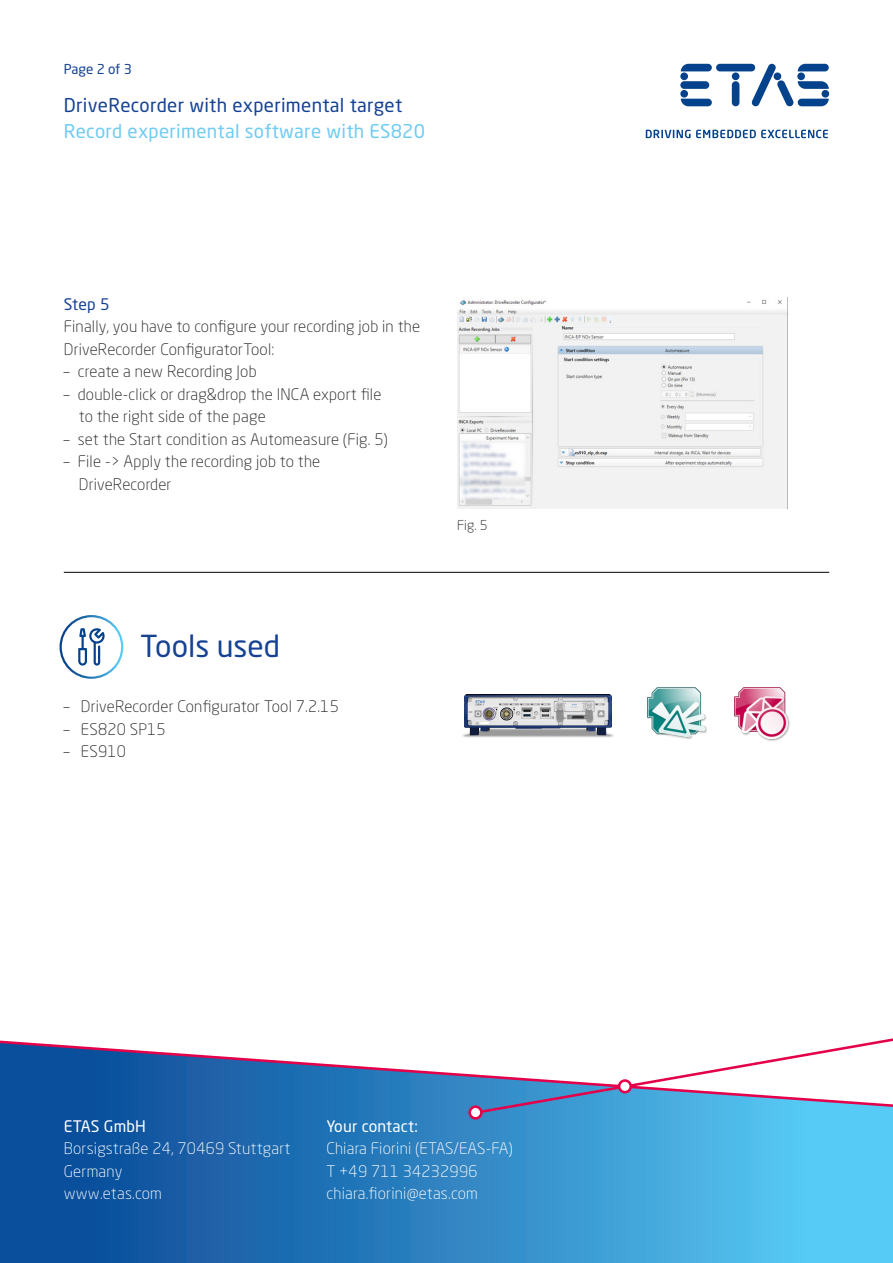
<style>
.page{position:relative;width:893px;height:1263px;background:#fff}
.page>*{position:absolute;margin:0;border:0;box-sizing:border-box;transform-origin:0 0}
.t1{font:30px "Neo Sans W1 G";color:#164293}
.Translated_Article{font:18.75px "Neo Sans W1 G";letter-spacing:.015em;color:#164293}
.Translated_Article-2{font:18.75px "Neo Sans W1 G";letter-spacing:.015em;color:#70cbf3}
.t2{font:300 15.75px/22.5px "Neo Sans W1 G";letter-spacing:.015em;color:#231f20}
.t3{font:300 15.75px "Neo Sans W1 G";letter-spacing:.015em;color:#fff}
.t4{font:15.75px "Neo Sans W1 G";letter-spacing:.015em;color:#fff}
.t5{font:15.75px "Neo Sans W1 G";color:#164293}
.t6{font:13.5px "Neo Sans W1 G";letter-spacing:-.01em;color:#164293}
.t7{font:300 13.5px "Neo Sans W1 G";color:#231f20}
</style>
<div class="page">
<svg style="left:646px;top:130px;width:182px;height:8px"></svg>
<svg style="left:680px;top:64px;width:149px;height:43px"></svg>
<svg style="left:0;top:1108px;width:893px;height:155px;background:#2f87c4"></svg>
<svg style="left:0;top:1040px;width:471px;height:68px"></svg>
<svg style="left:471px;top:1038px;width:422px;height:78px"></svg>
<div style="left:470px;top:1107px;width:11px;height:11px;background:#fff;border-radius:50%"></div>
<div style="left:468px;top:1105px;width:15px;height:14px;border:3px solid #e5004a;border-radius:50%"></div>
<div style="left:619px;top:1080px;width:12px;height:12px;background:#fff;border-radius:50%"></div>
<div style="left:618px;top:1079px;width:14px;height:14px;border:3px solid #e5004a;border-radius:50%"></div>
<img style="left:457px;top:298px;width:331px;height:210px">
<svg style="left:60px;top:615px;width:63px;height:64px"></svg>
<img style="left:648px;top:687px;width:58px;height:53px">
<img style="left:735px;top:687px;width:55px;height:54px">
<img style="left:462px;top:694px;width:152px;height:44px">
<hr style="left:64px;top:572px;width:765px;height:1px;background:#000">
<p class="t6" style="left:64px;top:61px;width:70px">Page 2 of 3</p>
<p class="Translated_Article" style="left:64px;top:94px;width:340px">DriveRecorder with experimental target</p>
<p class="Translated_Article-2" style="left:64px;top:120px;width:363px">Record experimental software with ES820</p>
<p class="t5" style="left:64px;top:294px;width:47px">Step 5</p>
<p class="t2" style="left:64px;top:315px;width:358px">Finally, you have to configure your recording job in the<br>DriveRecorder ConfiguratorTool:</p>
<p class="t2" style="left:64px;top:360px;width:194px">– create a new Recording Job</p>
<p class="t2" style="left:64px;top:382px;width:319px">– double-click or drag&amp;drop the INCA export file</p>
<p class="t2" style="left:79px;top:405px;width:188px">to the right side of the page</p>
<p class="t2" style="left:64px;top:427px;width:326px">– set the Start condition as Automeasure (Fig. 5)</p>
<p class="t2" style="left:64px;top:450px;width:258px">– File -&gt; Apply the recording job to the</p>
<p class="t2" style="left:79px;top:472px;width:94px">DriveRecorder</p>
<p class="t7" style="left:457px;top:516px;width:32px">Fig. 5</p>
<p class="t1" style="left:140px;top:627px;width:141px">Tools used</p>
<p class="t2" style="left:64px;top:695px;width:277px">– DriveRecorder Configurator Tool 7.2.15</p>
<p class="t2" style="left:64px;top:717px;width:103px">– ES820 SP15</p>
<p class="t2" style="left:64px;top:740px;width:64px">– ES910</p>
<p class="t4" style="left:64px;top:1116px;width:84px">ETAS GmbH</p>
<p class="t3" style="left:64px;top:1139px;width:228px">Borsigstraße 24, 70469 Stuttgart</p>
<p class="t3" style="left:64px;top:1161px;width:60px">Germany</p>
<p class="t3" style="left:64px;top:1184px;width:100px">www.etas.com</p>
<p class="t4" style="left:326px;top:1116px;width:93px">Your contact:</p>
<p class="t3" style="left:326px;top:1139px;width:188px">Chiara Fiorini (ETAS/EAS-FA)</p>
<p class="t3" style="left:326px;top:1161px;width:153px">T +49 711 34232996</p>
<p class="t3" style="left:326px;top:1184px;width:153px">chiara.fiorini@etas.com</p>
</div>
